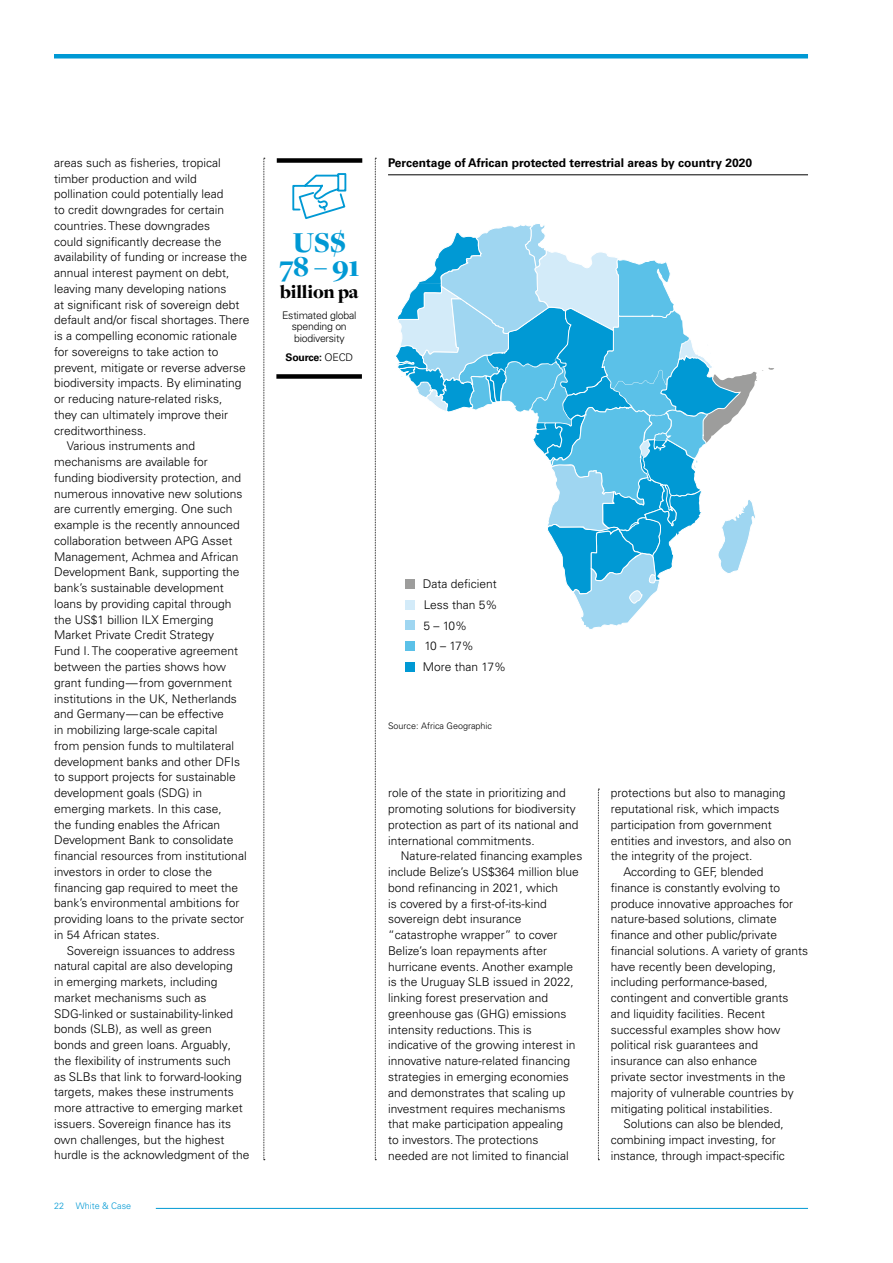
<style>
.page{position:relative;width:893px;height:1263px;background:#fff}
.page>*{position:absolute;margin:0;border:0;box-sizing:border-box;transform-origin:0 0}
.Graphic_-_number{font:900 30px/24px "Freight Disp Pro";color:#0099d4;text-align:center}
.Graphic_-_number-2{font:900 19.5px "Freight Disp Pro";letter-spacing:-.01em;color:#000}
.Body_Copy_-_indent{font:300 12px/15.8px "Univers LT Pro 45";color:#000}
.Body_Copy_-_no_indent__no_drop_cap{font:300 12px/15.8px "Univers LT Pro 45";color:#000}
.Graph_title_bold_8pt{font:700 12px "Univers LT Pro 65";color:#000}
.Body_Copy_-_no_indent__no_drop_cap_P_spa{font:300 12px "Univers LT Pro 45";color:#000}
.Graphic_-_black_subtext{font:300 10.5px/11.2px "Univers LT Pro 45";letter-spacing:-.02em;color:#000;text-align:center}
.Graphic_-_black_subtext-2{font:700 10.5px "Univers LT Pro 65";letter-spacing:-.02em;color:#000}
.INFOGRAPHIC_-_Source{font:300 9px "Univers LT Pro 45";color:#000}
.t1{font:300 9px "Univers LT Pro 45";color:#0099d4}
.s1{font-family:"Univers LT Pro 45";font-weight:300}
</style>
<div class="page">
<svg style="left:396px;top:224px;width:378px;height:405px"></svg>
<hr style="left:388px;top:174px;width:420px;height:1px;background:#000">
<div style="left:405px;top:579px;width:10px;height:10px;background:#9d9d9c"></div>
<div style="left:405px;top:641px;width:10px;height:10px;background:#5bc1e8"></div>
<div style="left:405px;top:662px;width:10px;height:9px;background:#0099d4"></div>
<div style="left:405px;top:600px;width:10px;height:9px;background:#d3ebf9"></div>
<div style="left:405px;top:620px;width:10px;height:10px;background:#9fd6f1"></div>
<svg style="left:263px;top:158px;width:2px;height:1002px;background:#c3c3c3"></svg>
<svg style="left:598px;top:789px;width:1px;height:371px"></svg>
<svg style="left:375px;top:158px;width:1px;height:1002px"></svg>
<div style="left:277px;top:158px;width:85px;height:5px;background:#000"></div>
<div style="left:276px;top:374px;width:86px;height:5px;background:#000"></div>
<svg style="left:292px;top:173px;width:55px;height:46px"></svg>
<hr style="left:156px;top:1208px;width:652px;height:1px;background:#0099d4">
<div style="left:54px;top:54px;width:754px;height:5px;background:#0099d4"></div>
<p class="Body_Copy_-_no_indent__no_drop_cap" style="left:54px;top:155px;width:197px">areas such as fisheries, tropical timber production and wild pollination could potentially lead<br>to credit downgrades for certain countries. These downgrades<br>could significantly decrease the availability of funding or increase the annual interest payment on debt, leaving many developing nations<br>at significant risk of sovereign debt default and/or fiscal shortages. There is a compelling economic rationale for sovereigns to take action to prevent, mitigate or reverse adverse biodiversity impacts. By eliminating or reducing nature-related risks,<br>they can ultimately improve their creditworthiness.</p>
<p class="Body_Copy_-_indent" style="left:54px;top:438px;width:194px;text-indent:13px">Various instruments and mechanisms are available for funding biodiversity protection, and numerous innovative new solutions are currently emerging. One such example is the recently announced collaboration between APG Asset<br>Management, Achmea and African<br>Development Bank, supporting the bank’s sustainable development loans by providing capital through the US$1 billion ILX Emerging<br>Market Private Credit Strategy<br>Fund I. The cooperative agreement between the parties shows how grant funding—from government institutions in the UK, Netherlands and Germany—can be effective<br>in mobilizing large-scale capital<br>from pension funds to multilateral development banks and other DFIs to support projects for sustainable development goals (SDG) in emerging markets. In this case,<br>the funding enables the African<br>Development Bank to consolidate financial resources from institutional investors in order to close the financing gap required to meet the bank’s environmental ambitions for providing loans to the private sector in 54 African states.</p>
<p class="Body_Copy_-_indent" style="left:54px;top:942px;width:197px;text-indent:13px">Sovereign issuances to address natural capital are also developing<br>in emerging markets, including market mechanisms such as SDG-linked or sustainability-linked bonds (SLB), as well as green<br>bonds and green loans. Arguably, the flexibility of instruments such<br>as SLBs that link to forward-looking targets, makes these instruments more attractive to emerging market issuers. Sovereign finance has its own challenges, but the highest hurdle is the acknowledgment of the</p>
<p class="t1" style="left:54px;top:1200px;width:12px">22</p>
<p class="t1" style="left:76px;top:1200px;width:57px">White &amp; Case</p>
<p class="Graphic_-_number" style="left:279px;top:230px;width:82px">US$<br>78 – 91</p>
<p class="Graphic_-_number-2" style="left:280px;top:279px;width:80px">billion pa</p>
<p class="Graphic_-_black_subtext" style="left:282px;top:310px;width:76px">Estimated global spending on biodiversity</p>
<p class="Graphic_-_black_subtext-2" style="left:286px;top:351px;width:69px">Source: <span class="s1">OECD</span></p>
<p class="Graph_title_bold_8pt" style="left:388px;top:155px;width:366px">Percentage of African protected terrestrial areas by country 2020</p>
<p class="Body_Copy_-_no_indent__no_drop_cap_P_spa" style="left:423px;top:577px;width:76px">Data deficient</p>
<p class="Body_Copy_-_no_indent__no_drop_cap_P_spa" style="left:424px;top:597px;width:75px">Less than 5%</p>
<p class="Body_Copy_-_no_indent__no_drop_cap_P_spa" style="left:423px;top:618px;width:45px">5 – 10%</p>
<p class="Body_Copy_-_no_indent__no_drop_cap_P_spa" style="left:424px;top:639px;width:51px">10 – 17%</p>
<p class="Body_Copy_-_no_indent__no_drop_cap_P_spa" style="left:423px;top:660px;width:85px">More than 17%</p>
<p class="INFOGRAPHIC_-_Source" style="left:388px;top:721px;width:106px">Source: Africa Geographic</p>
<p class="Body_Copy_-_indent" style="left:388px;top:785px;width:192px">role of the state in prioritizing and promoting solutions for biodiversity protection as part of its national and international commitments.</p>
<p class="Body_Copy_-_indent" style="left:388px;top:848px;width:196px;text-indent:13px">Nature-related financing examples include Belize’s US$364 million blue bond refinancing in 2021, which<br>is covered by a first-of-its-kind sovereign debt insurance “catastrophe wrapper” to cover Belize’s loan repayments after hurricane events. Another example is the Uruguay SLB issued in 2022, linking forest preservation and greenhouse gas (GHG) emissions intensity reductions. This is indicative of the growing interest in innovative nature-related financing strategies in emerging economies and demonstrates that scaling up investment requires mechanisms that make participation appealing<br>to investors. The protections<br>needed are not limited to financial</p>
<p class="Body_Copy_-_indent" style="left:611px;top:785px;width:182px">protections but also to managing reputational risk, which impacts participation from government entities and investors, and also on the integrity of the project.</p>
<p class="Body_Copy_-_indent" style="left:611px;top:864px;width:199px;text-indent:13px">According to GEF, blended<br>finance is constantly evolving to produce innovative approaches for nature-based solutions, climate finance and other public/private financial solutions. A variety of grants have recently been developing, including performance-based, contingent and convertible grants and liquidity facilities. Recent successful examples show how political risk guarantees and insurance can also enhance<br>private sector investments in the majority of vulnerable countries by mitigating political instabilities.</p>
<p class="Body_Copy_-_indent" style="left:611px;top:1116px;width:176px;text-indent:13px">Solutions can also be blended, combining impact investing, for instance, through impact-specific</p>
</div>
